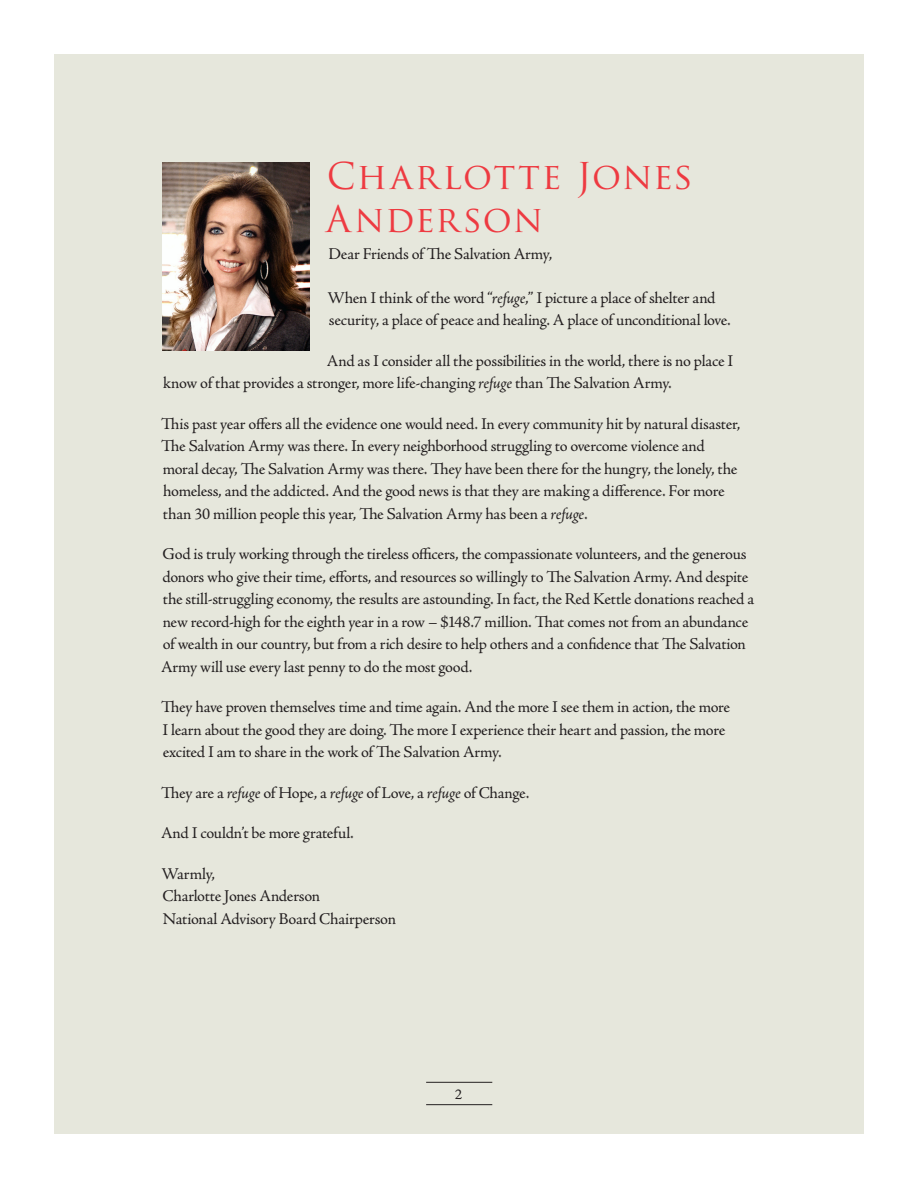
<style>
.page{position:relative;width:918px;height:1188px;background:#fff}
.page>*{position:absolute;margin:0;border:0;box-sizing:border-box;transform-origin:0 0}
.t1{font:36px/43.2px "Trajan Pro";letter-spacing:.03em;color:#ee3a41}
.Body_Copy{font:16.5px/22.5px "Adobe Jenson Pro";letter-spacing:-.02em;color:#231f20}
.t2{font:15px "Adobe Jenson Pro";color:#231f20}
.s1{font-style:italic}
</style>
<div class="page">
<div style="left:54px;top:54px;width:810px;height:1080px;background:#e6e7dc"></div>
<hr style="left:426px;top:1082px;width:66px;height:1px;background:#231f20">
<hr style="left:426px;top:1104px;width:66px;height:1px;background:#231f20">
<img style="left:162px;top:162px;width:148px;height:188px">
<p class="t1" style="left:326px;top:154px;width:369px">Charlotte Jones<br>Anderson</p>
<p class="Body_Copy" style="left:329px;top:243px;width:225px">Dear Friends of The Salvation Army,</p>
<p class="Body_Copy" style="left:327px;top:287px;width:405px">When I think of the word “<span class="s1">refuge</span>,” I picture a place of shelter and security, a place of peace and healing. A place of unconditional love.</p>
<p class="Body_Copy" style="left:163px;top:350px;width:572px;text-indent:164px">And as I consider all the possibilities in the world, there is no place I know of that provides a stronger, more life-changing <span class="s1">refuge</span> than The Salvation Army.</p>
<p class="Body_Copy" style="left:161px;top:413px;width:581px">This past year offers all the evidence one would need. In every community hit by natural disaster, The Salvation Army was there. In every neighborhood struggling to overcome violence and moral decay, The Salvation Army was there. They have been there for the hungry, the lonely, the homeless, and the addicted. And the good news is that they are making a difference. For more than 30 million people this year, The Salvation Army has been a <span class="s1">refuge</span>.</p>
<p class="Body_Copy" style="left:161px;top:543px;width:595px">God is truly working through the tireless officers, the compassionate volunteers, and the generous donors who give their time, efforts, and resources so willingly to The Salvation Army. And despite the still-struggling economy, the results are astounding. In fact, the Red Kettle donations reached a new record-high for the eighth year in a row – $148.7 million. That comes not from an abundance of wealth in our country, but from a rich desire to help others and a confidence that The Salvation Army will use every last penny to do the most good.</p>
<p class="Body_Copy" style="left:161px;top:696px;width:570px">They have proven themselves time and time again. And the more I see them in action, the more<br>I learn about the good they are doing. The more I experience their heart and passion, the more excited I am to share in the work of The Salvation Army.</p>
<p class="Body_Copy" style="left:161px;top:782px;width:370px">They are a <span class="s1">refuge</span> of Hope, a <span class="s1">refuge</span> of Love, a <span class="s1">refuge</span> of Change.</p>
<p class="Body_Copy" style="left:161px;top:822px;width:194px">And I couldn’t be more grateful.</p>
<p class="Body_Copy" style="left:161px;top:863px;width:236px">Warmly,<br>Charlotte Jones Anderson<br>National Advisory Board Chairperson</p>
<p class="t2" style="left:455px;top:1086px;width:9px">2</p>
</div>
